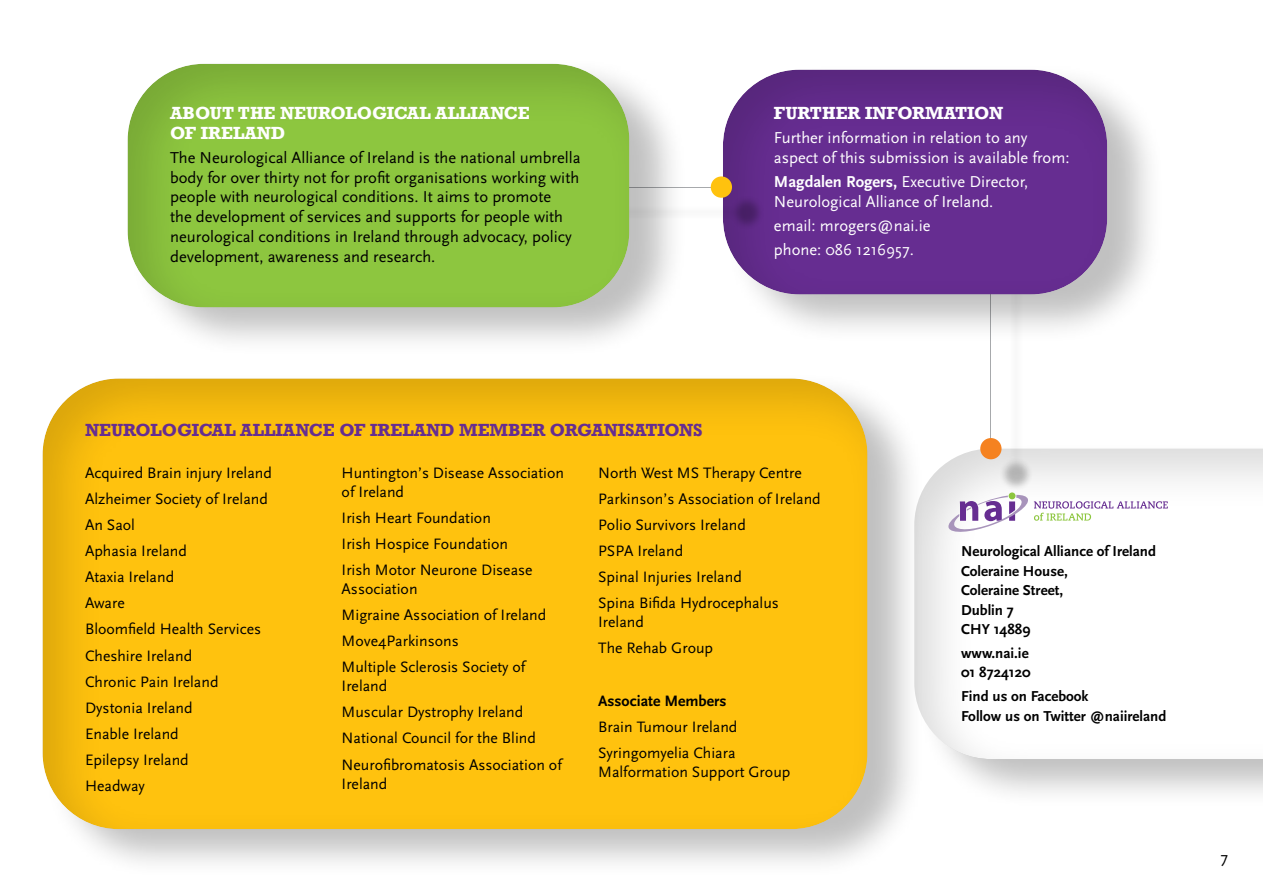
<style>
.page{position:relative;width:1263px;height:893px;background:#fff}
.page>*{position:absolute;margin:0;border:0;box-sizing:border-box;transform-origin:0 0}
.t1{font:16.5px/19.8px "Scala Sans";color:#000}
.t2{font:16.5px/19.8px "Scala Sans";color:#fff}
.t3{font:700 16.5px/19.8px "Rockwell";color:#fff}
.t4{font:700 16.5px "Rockwell";color:#662d91}
.t5{font:15.75px/26.1px "Scala Sans";color:#000}
.t6{font:700 15.75px "Scala Sans";color:#000}
.t7{font:700 15px/19.5px "Scala Sans";color:#000}
.s1{font-weight:700}
</style>
<div class="page">
<div style="left:916px;top:442px;width:347px;height:367px;background:#000;opacity:.25"></div>
<div style="left:912px;top:448px;width:351px;height:312px;background:#000;opacity:.15"></div>
<div style="left:44px;top:371px;width:881px;height:508px;background:#000;opacity:.25"></div>
<div style="left:40px;top:377px;width:828px;height:453px;background:#000;opacity:.15"></div>
<svg style="left:947px;top:495px;width:221px;height:39px"></svg>
<div style="left:1009px;top:492px;width:6px;height:7px;background:#8dc63f;border-radius:50%"></div>
<div style="left:999px;top:205px;width:35px;height:286px;background:#000;opacity:.25"></div>
<hr style="left:990px;top:186px;width:1px;height:259px;background:#a7a9ac">
<div style="left:980px;top:438px;width:21px;height:21px;background:#f58220;border-radius:50%"></div>
<div style="left:724px;top:62px;width:441px;height:282px;background:#000;opacity:.25"></div>
<div style="left:710px;top:63px;width:397px;height:234px;background:#000;opacity:.15"></div>
<div style="left:478px;top:195px;width:286px;height:35px;background:#000;opacity:.25"></div>
<hr style="left:459px;top:187px;width:259px;height:1px;background:#a7a9ac">
<div style="left:711px;top:176px;width:21px;height:22px;background:#ffc20e;border-radius:50%"></div>
<div style="left:129px;top:57px;width:558px;height:300px;background:#000;opacity:.25"></div>
<div style="left:125px;top:64px;width:505px;height:246px;background:#000;opacity:.15"></div>
<p class="t3" style="left:170px;top:103px;width:361px">ABOUT THE NEUROLOGICAL ALLIANCE<br>OF IRELAND</p>
<p class="t1" style="left:170px;top:148px;width:412px">The Neurological Alliance of Ireland is the national umbrella body for over thirty not for profit organisations working with people with neurological conditions. It aims to promote<br>the development of services and supports for people with neurological conditions in Ireland through advocacy, policy development, awareness and research.</p>
<p class="t3" style="left:774px;top:103px;width:231px">FURTHER INFORMATION</p>
<p class="t2" style="left:774px;top:128px;width:297px">Further information in relation to any aspect of this submission is available from:</p>
<p class="t2" style="left:774px;top:172px;width:256px"><span class="s1">Magdalen Rogers,</span> Executive Director,<br>Neurological Alliance of Ireland.</p>
<p class="t2" style="left:774px;top:214px;width:158px;line-height:24px">email: mrogers@nai.ie phone: 086 1216957.</p>
<p class="t4" style="left:85px;top:419px;width:619px">NEUROLOGICAL ALLIANCE OF IRELAND MEMBER ORGANISATIONS</p>
<p class="t5" style="left:85px;top:460px;width:188px">Acquired Brain injury Ireland<br>Alzheimer Society of Ireland<br>An Saol<br>Aphasia Ireland<br>Ataxia Ireland<br>Aware<br>Bloomfield Health Services<br>Cheshire Ireland<br>Chronic Pain Ireland<br>Dystonia Ireland<br>Enable Ireland<br>Epilepsy Ireland<br>Headway</p>
<p class="t5" style="left:342px;top:463px;width:224px;line-height:18.9px">Huntington’s Disease Association of Ireland</p>
<p class="t5" style="left:342px;top:505px;width:192px">Irish Heart Foundation<br>Irish Hospice Foundation<br>Irish Motor Neurone Disease</p>
<p class="t5" style="left:342px;top:576px;width:206px">Association<br>Migraine Association of Ireland<br>Move4Parkinsons<br>Multiple Sclerosis Society of</p>
<p class="t5" style="left:342px;top:673px;width:222px">Ireland<br>Muscular Dystrophy Ireland<br>National Council for the Blind<br>Neurofibromatosis Association of</p>
<p class="t5" style="left:342px;top:771px;width:47px">Ireland</p>
<p class="t5" style="left:598px;top:460px;width:224px">North West MS Therapy Centre<br>Parkinson’s Association of Ireland<br>Polio Survivors Ireland<br>PSPA Ireland<br>Spinal Injuries Ireland<br>Spina Bifida Hydrocephalus</p>
<p class="t5" style="left:598px;top:609px;width:116px">Ireland<br>The Rehab Group</p>
<p class="t6" style="left:598px;top:692px;width:130px">Associate Members</p>
<p class="t5" style="left:598px;top:714px;width:141px">Brain Tumour Ireland<br>Syringomyelia Chiara</p>
<p class="t5" style="left:598px;top:759px;width:194px">Malformation Support Group</p>
<p class="t7" style="left:961px;top:542px;width:196px">Neurological Alliance of Ireland<br>Coleraine House,<br>Coleraine Street,<br>Dublin 7<br>CHY 14889</p>
<p class="t7" style="left:961px;top:644px;width:71px">www.nai.ie<br>01 8724120</p>
<p class="t7" style="left:961px;top:687px;width:207px">Find us on Facebook<br>Follow us on Twitter @naiireland</p>
<p class="t1" style="left:1220px;top:848px;width:9px">7</p>
</div>
